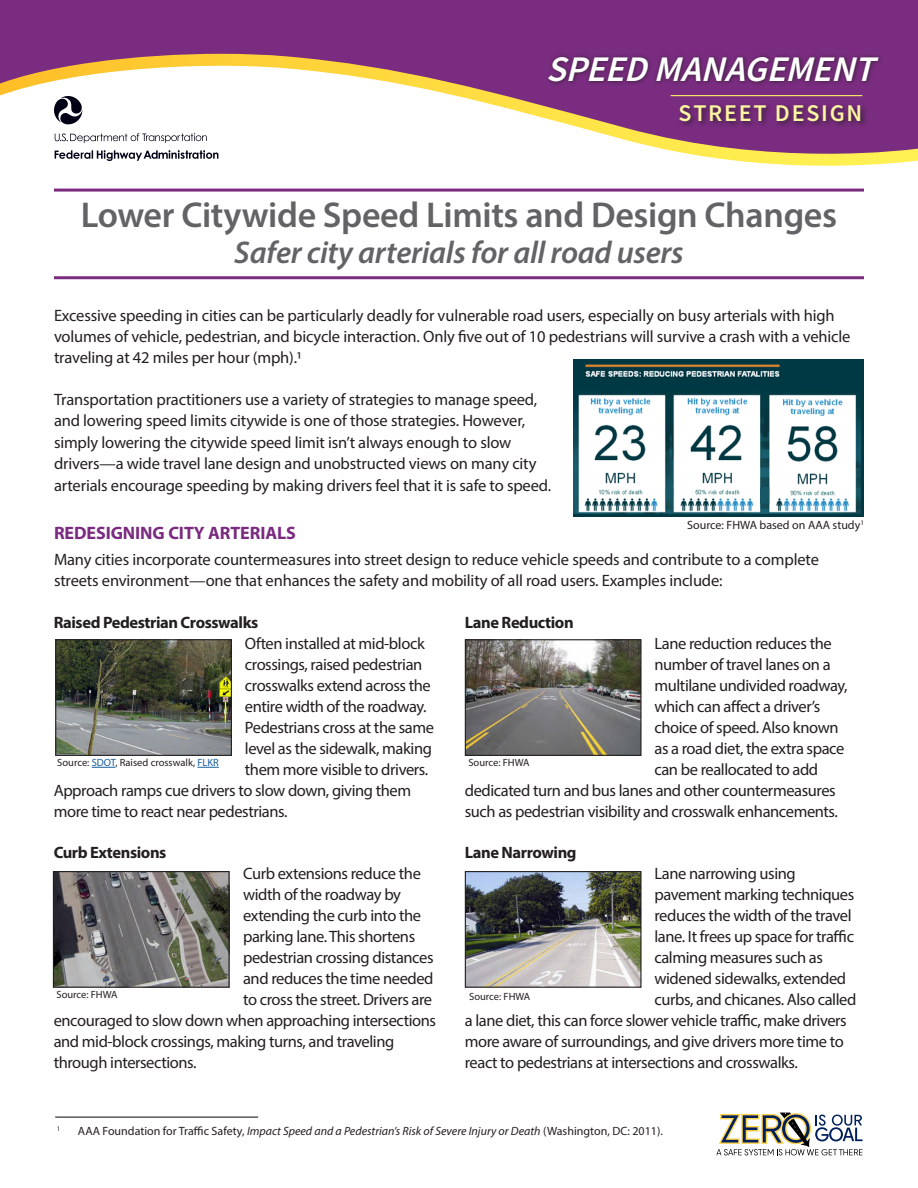
<style>
.page{position:relative;width:918px;height:1188px;background:#fff}
.page>*{position:absolute;margin:0;border:0;box-sizing:border-box;transform-origin:0 0}
.HEADERSvh{font:600 36px "Myriad Pro";letter-spacing:-.01em;color:#636366}
.t1{font:italic 600 36px "Source Sans Pro";color:#fff}
.HEADERSvh-2{font:italic 600 31.5px "Myriad Pro";letter-spacing:-.01em;color:#636366}
.t2{font:600 24px "Source Sans Pro";letter-spacing:.075em;color:#fcf5a2}
.header_3{font:700 18px "Myriad Pro";letter-spacing:-.005em;color:#7a2b80}
.Bullets{font:16.5px "Myriad Pro";letter-spacing:-.025em;color:#231f20}
.body_text{font:16.5px/21.3px "Myriad Pro";letter-spacing:-.01em;color:#231f20}
.Bullets-2{font:700 16.5px "Myriad Pro";letter-spacing:-.025em;color:#231f20}
.Footnote{font:italic 12px "Myriad Pro";color:#231f20}
.Photo_credit{font:12px "Myriad Pro";color:#231f20}
.footnote{font:10.5px "Myriad Pro";color:#231f20}
.Footnote-2{font:7.05px "Myriad Pro";color:#231f20}
.s1{color:#175d9e}
.s2{font-style:normal}
</style>
<div class="page">
<div style="left:0;top:0;width:918px;height:54px;background:#7a2c80"></div>
<svg style="left:0;top:54px;width:918px;height:112px"></svg>
<svg style="left:55px;top:133px;width:152px;height:10px"></svg>
<svg style="left:54px;top:96px;width:29px;height:29px"></svg>
<svg style="left:55px;top:150px;width:163px;height:11px"></svg>
<div style="left:677px;top:103px;width:191px;height:26px;background:#231f20;opacity:.75"></div>
<div style="left:545px;top:53px;width:339px;height:33px;background:#231f20;opacity:.75"></div>
<hr style="left:671px;top:95px;width:191px;height:1px;background:#fbef5f">
<hr style="left:54px;top:276px;width:810px;height:3px;background:#7a2b80">
<hr style="left:54px;top:189px;width:810px;height:3px;background:#7a2b80">
<img style="left:574px;top:359px;width:290px;height:157px">
<svg style="left:716px;top:1113px;width:147px;height:42px"></svg>
<hr style="left:55px;top:1117px;width:203px;height:1px;background:#231f20">
<img style="left:57px;top:641px;width:173px;height:113px">
<div style="left:55px;top:639px;width:177px;height:117px;border:1px solid #231f20"></div>
<svg style="left:92px;top:767px;width:23px;height:1px"></svg>
<svg style="left:197px;top:767px;width:22px;height:1px"></svg>
<img style="left:55px;top:873px;width:173px;height:113px">
<div style="left:53px;top:871px;width:177px;height:117px;border:1px solid #231f20"></div>
<img style="left:467px;top:641px;width:173px;height:113px">
<div style="left:465px;top:639px;width:177px;height:117px;border:1px solid #231f20"></div>
<img style="left:467px;top:873px;width:173px;height:113px">
<div style="left:465px;top:871px;width:177px;height:117px;border:1px solid #231f20"></div>
<p class="t1" style="left:546px;top:45px;width:341px">SPEED MANAGEMENT</p>
<p class="t2" style="left:678px;top:98px;width:185px">STREET DESIGN</p>
<p class="HEADERSvh" style="left:81px;top:192px;width:758px">Lower Citywide Speed Limits and Design Changes</p>
<p class="HEADERSvh-2" style="left:234px;top:232px;width:451px">Safer city arterials for all road users</p>
<p class="body_text" style="left:54px;top:304px;width:798px">Excessive speeding in cities can be particularly deadly for vulnerable road users, especially on busy arterials with high volumes of vehicle, pedestrian, and bicycle interaction. Only five out of 10 pedestrians will survive a crash with a vehicle traveling at 42 miles per hour (mph).1</p>
<p class="body_text" style="left:54px;top:389px;width:499px">Transportation practitioners use a variety of strategies to manage speed, and lowering speed limits citywide is one of those strategies. However, simply lowering the citywide speed limit isn’t always enough to slow drivers—a wide travel lane design and unobstructed views on many city arterials encourage speeding by making drivers feel that it is safe to speed.</p>
<p class="header_3" style="left:54px;top:521px;width:243px">REDESIGNING CITY ARTERIALS</p>
<p class="body_text" style="left:54px;top:548px;width:766px">Many cities incorporate countermeasures into street design to reduce vehicle speeds and contribute to a complete streets environment—one that enhances the safety and mobility of all road users. Examples include:</p>
<p class="Photo_credit" style="left:687px;top:517px;width:178px">Source: FHWA based on AAA study<sup>1</sup></p>
<p class="Bullets-2" style="left:54px;top:612px;width:206px">Raised Pedestrian Crosswalks</p>
<p class="Bullets" style="left:245px;top:633px;width:181px">Often installed at mid-block</p>
<p class="Bullets" style="left:245px;top:654px;width:179px">crossings, raised pedestrian</p>
<p class="Bullets" style="left:245px;top:675px;width:188px">crosswalks extend across the</p>
<p class="Bullets" style="left:245px;top:696px;width:183px">entire width of the roadway.</p>
<p class="Bullets" style="left:245px;top:717px;width:191px">Pedestrians cross at the same</p>
<p class="Bullets" style="left:245px;top:738px;width:189px">level as the sidewalk, making</p>
<p class="Bullets" style="left:245px;top:759px;width:185px">them more visible to drivers.</p>
<p class="Bullets" style="left:54px;top:780px;width:359px">Approach ramps cue drivers to slow down, giving them</p>
<p class="Bullets" style="left:54px;top:801px;width:235px">more time to react near pedestrians.</p>
<p class="Bullets-2" style="left:54px;top:842px;width:114px">Curb Extensions</p>
<p class="Bullets" style="left:243px;top:864px;width:179px">Curb extensions reduce the</p>
<p class="Bullets" style="left:243px;top:885px;width:159px">width of the roadway by</p>
<p class="Bullets" style="left:243px;top:906px;width:180px">extending the curb into the</p>
<p class="Bullets" style="left:243px;top:927px;width:174px">parking lane. This shortens</p>
<p class="Bullets" style="left:243px;top:948px;width:192px">pedestrian crossing distances</p>
<p class="Bullets" style="left:243px;top:969px;width:192px">and reduces the time needed</p>
<p class="Bullets" style="left:243px;top:990px;width:191px">to cross the street. Drivers are</p>
<p class="Bullets" style="left:54px;top:1011px;width:384px">encouraged to slow down when approaching intersections</p>
<p class="Bullets" style="left:54px;top:1032px;width:342px">and mid-block crossings, making turns, and traveling</p>
<p class="Bullets" style="left:54px;top:1053px;width:144px">through intersections.</p>
<p class="footnote" style="left:57px;top:756px;width:163px">Source: <span class="s1">SDOT</span>, Raised crosswalk, <span class="s1">FLKR</span></p>
<p class="footnote" style="left:56px;top:988px;width:63px">Source: FHWA</p>
<p class="Bullets-2" style="left:465px;top:612px;width:110px">Lane Reduction</p>
<p class="Bullets" style="left:654px;top:633px;width:179px">Lane reduction reduces the</p>
<p class="Bullets" style="left:654px;top:654px;width:178px">number of travel lanes on a</p>
<p class="Bullets" style="left:654px;top:675px;width:195px">multilane undivided roadway,</p>
<p class="Bullets" style="left:654px;top:696px;width:167px">which can affect a driver’s</p>
<p class="Bullets" style="left:654px;top:717px;width:186px">choice of speed. Also known</p>
<p class="Bullets" style="left:654px;top:738px;width:191px">as a road diet, the extra space</p>
<p class="Bullets" style="left:654px;top:759px;width:165px">can be reallocated to add</p>
<p class="Bullets" style="left:465px;top:780px;width:372px">dedicated turn and bus lanes and other countermeasures</p>
<p class="Bullets" style="left:465px;top:801px;width:375px">such as pedestrian visibility and crosswalk enhancements.</p>
<p class="Bullets-2" style="left:465px;top:842px;width:113px">Lane Narrowing</p>
<p class="Bullets" style="left:654px;top:864px;width:143px">Lane narrowing using</p>
<p class="Bullets" style="left:654px;top:885px;width:201px">pavement marking techniques</p>
<p class="Bullets" style="left:654px;top:906px;width:199px">reduces the width of the travel</p>
<p class="Bullets" style="left:654px;top:927px;width:201px">lane. It frees up space for traffic</p>
<p class="Bullets" style="left:654px;top:948px;width:170px">calming measures such as</p>
<p class="Bullets" style="left:654px;top:969px;width:193px">widened sidewalks, extended</p>
<p class="Bullets" style="left:654px;top:990px;width:203px">curbs, and chicanes. Also called</p>
<p class="Bullets" style="left:465px;top:1011px;width:384px">a lane diet, this can force slower vehicle traffic, make drivers</p>
<p class="Bullets" style="left:465px;top:1032px;width:380px">more aware of surroundings, and give drivers more time to</p>
<p class="Bullets" style="left:465px;top:1053px;width:335px">react to pedestrians at intersections and crosswalks.</p>
<p class="footnote" style="left:468px;top:756px;width:63px">Source: FHWA</p>
<p class="footnote" style="left:469px;top:990px;width:63px">Source: FHWA</p>
<p class="Footnote-2" style="left:57px;top:1124px;width:5px">1</p>
<p class="Footnote" style="left:78px;top:1123px;width:586px"><span class="s2">AAA Foundation for Traffic Safety,</span> Impact Speed and a Pedestrian’s Risk of Severe Injury or Death <span class="s2">(Washington, DC: 2011).</span></p>
</div>
